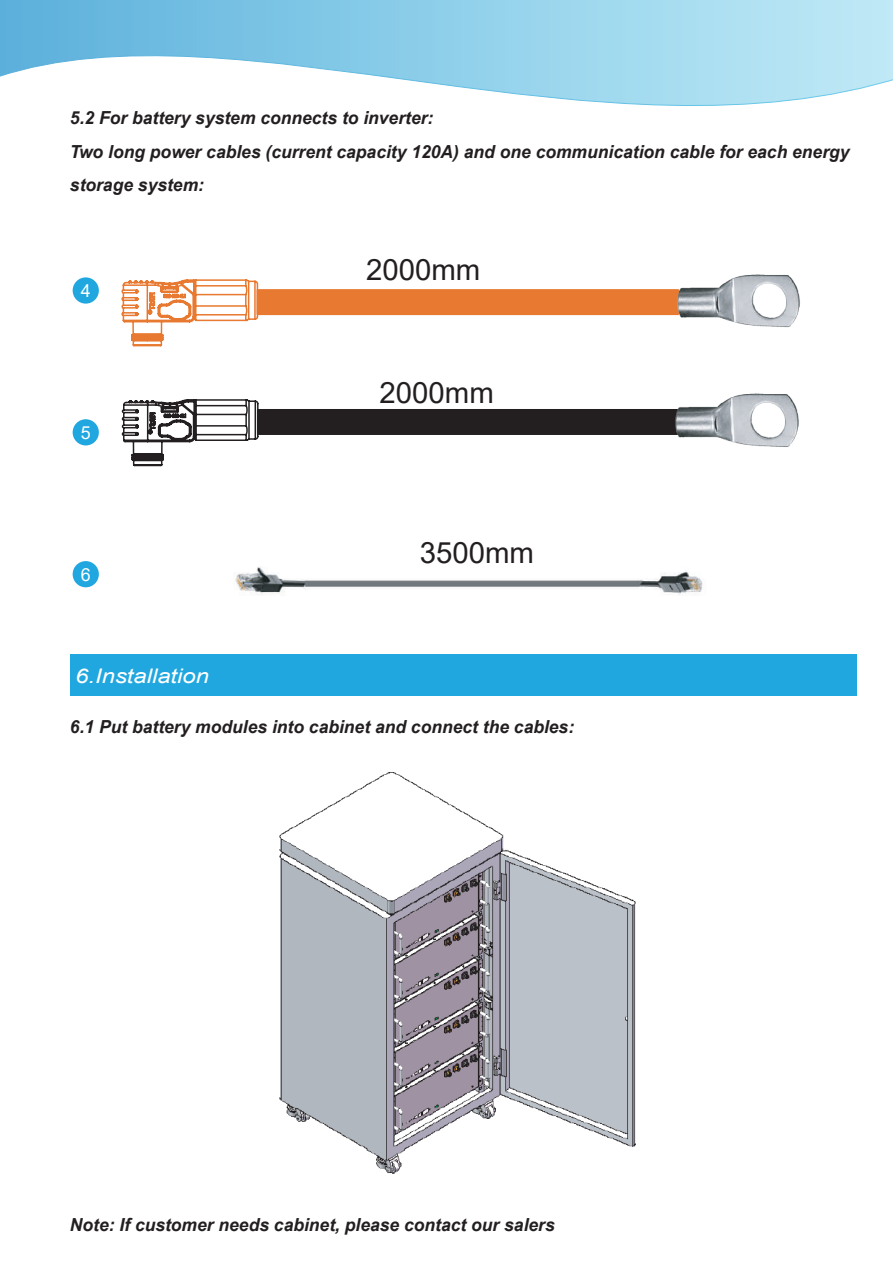
<style>
.page{position:relative;width:893px;height:1263px;background:#fff}
.page>*{position:absolute;margin:0;border:0;box-sizing:border-box;transform-origin:0 0}
.t1{font:29.4px "Arial";color:#231f20}
.t2{font:italic 20.1px "Arial";color:#fff;scale:1.18 1}
.t3{font:italic 700 18px/33.6px "Arial Narrow";color:#231f20;scale:1.18 1}
.t4{font:18px "Arial";color:#fff}
</style>
<div class="page">
<svg style="left:0;top:0;width:893px;height:106px"></svg>
<img style="left:234px;top:566px;width:469px;height:30px">
<svg style="left:121px;top:279px;width:138px;height:68px"></svg>
<div style="left:257px;top:289px;width:422px;height:26px;background:#e87930;border:2px solid #e87930"></div>
<img style="left:671px;top:274px;width:129px;height:54px">
<svg style="left:121px;top:399px;width:138px;height:68px"></svg>
<div style="left:257px;top:409px;width:422px;height:26px;background:#231f20"></div>
<img style="left:670px;top:393px;width:129px;height:54px">
<div style="left:73px;top:277px;width:26px;height:27px;background:#20a7df;border-radius:50%"></div>
<div style="left:73px;top:419px;width:26px;height:26px;background:#20a7df;border-radius:50%"></div>
<div style="left:73px;top:561px;width:26px;height:26px;background:#20a7df;border-radius:50%"></div>
<div style="left:70px;top:654px;width:787px;height:41px;background:#20a7df"></div>
<img style="left:279px;top:772px;width:357px;height:402px">
<p class="t3" style="left:70px;top:100px;width:662px">5.2 For battery system connects to inverter:<br>Two long power cables (current capacity 120A) and one communication cable for each energy storage system:</p>
<p class="t4" style="left:81px;top:279px;width:12px">4</p>
<p class="t4" style="left:81px;top:420px;width:12px">5</p>
<p class="t4" style="left:81px;top:562px;width:12px">6</p>
<p class="t2" style="left:75px;top:663px;width:115px">6.Installation</p>
<h1 class="t1" style="left:366px;top:250px;width:116px">2000mm</h1>
<h1 class="t1" style="left:380px;top:373px;width:116px">2000mm</h1>
<h1 class="t1" style="left:420px;top:533px;width:116px">3500mm</h1>
<p class="t3" style="left:70px;top:709px;width:429px">6.1 Put battery modules into cabinet and connect the cables:</p>
<p class="t3" style="left:70px;top:1207px;width:412px">Note: If customer needs cabinet, please contact our salers</p>
</div>
